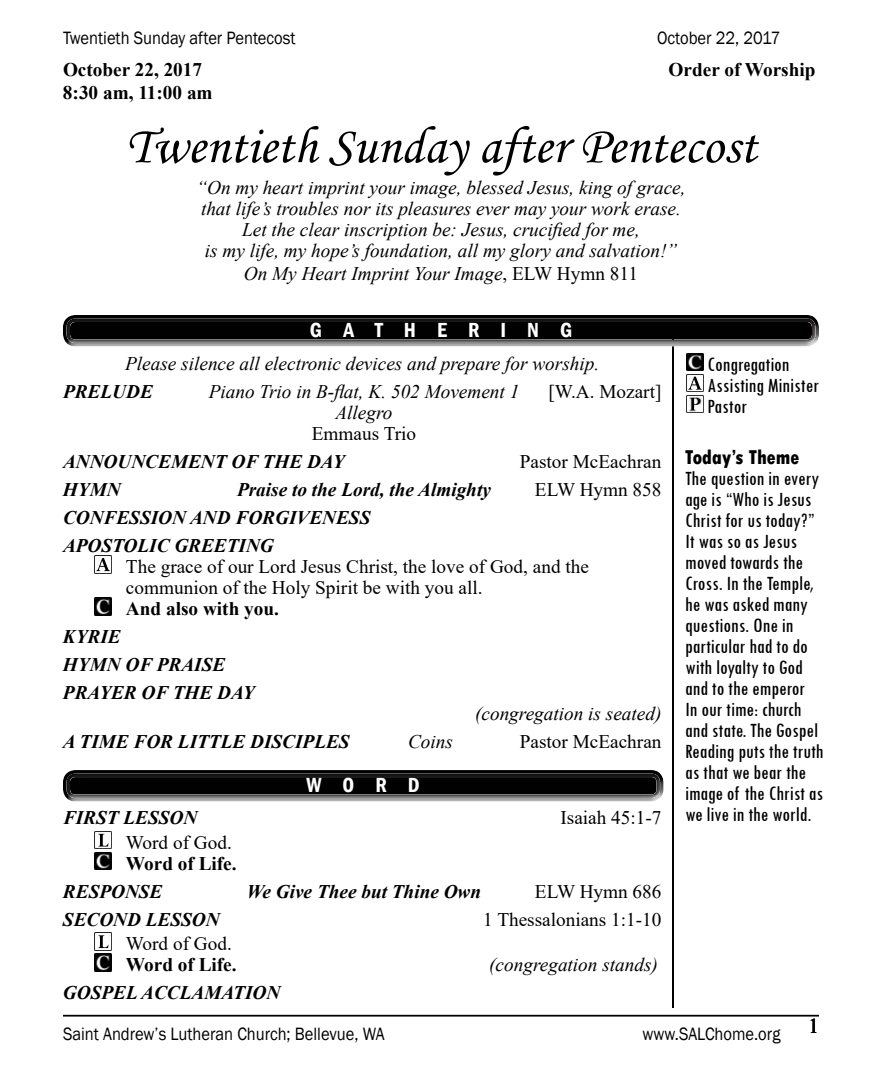
<style>
.page{position:relative;width:882px;height:1071px;background:#fff}
.page>*{position:absolute;margin:0;border:0;box-sizing:border-box;transform-origin:0 0}
.t1{font:52.5px "Monotype Corsiva";color:#000}
.t2{font:condensed 21px/21px "Tw Cen";color:#000}
.t3{font:600 condensed 21px "Franklin Gothic";letter-spacing:1em;color:#fff}
.t4{font:800 condensed 21px "Tw Cen";color:#000}
.t5{font:21px "Times New Roman";color:#000}
.t6{font:italic 19.25px/21px "Times New Roman";color:#000;text-align:center}
.t7{font:italic 700 19.25px/28px "Times New Roman";color:#000}
.t8{font:19.25px/21px "Times New Roman";color:#000}
.t9{font:700 19.25px "Times New Roman";color:#000}
.t10{font:18.38px "Franklin Gothic";color:#000;scale:.9 1}
.s1{font-style:normal}
</style>
<div class="page">
<hr style="left:672px;top:63px;width:2px;height:945px;background:#000">
<div style="left:669px;top:0;width:6px;height:328px;background:#fff"></div>
<svg style="left:69px;top:345px;width:742px;height:2px"></svg>
<div style="left:55px;top:307px;width:768px;height:38px;background:#000;opacity:.75"></div>
<hr style="left:63px;top:1015px;width:756px;height:2px;background:#000">
<img style="left:94px;top:556px;width:18px;height:17px">
<img style="left:94px;top:598px;width:18px;height:17px">
<div style="left:62px;top:776px;width:603px;height:26px;background:#b4b4b4"></div>
<div style="left:62px;top:762px;width:603px;height:38px;background:#000;opacity:.75"></div>
<img style="left:94px;top:831px;width:18px;height:18px">
<img style="left:94px;top:852px;width:18px;height:18px">
<img style="left:94px;top:933px;width:18px;height:17px">
<img style="left:94px;top:954px;width:18px;height:17px">
<img style="left:686px;top:353px;width:18px;height:18px">
<img style="left:686px;top:374px;width:18px;height:18px">
<img style="left:686px;top:395px;width:18px;height:18px">
<p class="t10" style="left:63px;top:27px;width:260px">Twentieth Sunday after Pentecost</p>
<p class="t10" style="left:657px;top:27px;width:139px">October 22, 2017</p>
<p class="t9" style="left:63px;top:56px;width:141px">October 22, 2017</p>
<p class="t9" style="left:669px;top:56px;width:148px">Order of Worship</p>
<p class="t9" style="left:63px;top:79px;width:151px">8:30 am, 11:00 am</p>
<h1 class="t1" style="left:126px;top:114px;width:633px">Twentieth Sunday after Pentecost</h1>
<p class="t6" style="left:196px;top:176px;width:491px">“On my heart imprint your image, blessed Jesus, king of grace, that life’s troubles nor its pleasures ever may your work erase.<br>Let the clear inscription be: Jesus, crucified for me,<br>is my life, my hope’s foundation, all my glory and salvation!”</p>
<p class="t6" style="left:244px;top:262px;width:396px">On My Heart Imprint Your Image<span class="s1">, ELW Hymn 811</span></p>
<p class="t3" style="left:310px;top:316px;width:264px">GATHERING</p>
<p class="t6" style="left:125px;top:353px;width:476px">Please silence all electronic devices and prepare for worship.</p>
<p class="t7" style="left:63px;top:377px;width:91px">PRELUDE</p>
<p class="t6" style="left:209px;top:381px;width:312px">Piano Trio in B-flat, K. 502 Movement 1</p>
<p class="t8" style="left:548px;top:381px;width:115px">[W.A. Mozart]</p>
<p class="t6" style="left:335px;top:402px;width:59px">Allegro</p>
<p class="t8" style="left:312px;top:423px;width:106px">Emmaus Trio</p>
<p class="t7" style="left:63px;top:447px;width:283px">ANNOUNCEMENT OF THE DAY</p>
<p class="t8" style="left:520px;top:451px;width:143px">Pastor McEachran</p>
<p class="t7" style="left:63px;top:475px;width:59px">HYMN</p>
<p class="t7" style="left:237px;top:475px;width:255px">Praise to the Lord, the Almighty</p>
<p class="t8" style="left:535px;top:479px;width:128px">ELW Hymn 858</p>
<p class="t7" style="left:63px;top:503px;width:309px">CONFESSION AND FORGIVENESS<br>APOSTOLIC GREETING</p>
<p class="t8" style="left:126px;top:556px;width:464px">The grace of our Lord Jesus Christ, the love of God, and the communion of the Holy Spirit be with you all.</p>
<p class="t9" style="left:126px;top:595px;width:154px">And also with you.</p>
<p class="t7" style="left:63px;top:622px;width:193px">KYRIE<br>HYMN OF PRAISE<br>PRAYER OF THE DAY</p>
<p class="t6" style="left:475px;top:703px;width:188px">(congregation is seated)</p>
<p class="t7" style="left:63px;top:727px;width:288px">A TIME FOR LITTLE DISCIPLES</p>
<p class="t6" style="left:408px;top:731px;width:46px">Coins</p>
<p class="t8" style="left:520px;top:731px;width:143px">Pastor McEachran</p>
<p class="t3" style="left:307px;top:771px;width:115px">WORD</p>
<p class="t7" style="left:63px;top:803px;width:136px">FIRST LESSON</p>
<p class="t8" style="left:560px;top:807px;width:103px">Isaiah 45:1-7</p>
<p class="t8" style="left:126px;top:831px;width:107px">Word of God.</p>
<p class="t9" style="left:126px;top:849px;width:112px">Word of Life.</p>
<p class="t7" style="left:63px;top:877px;width:101px">RESPONSE</p>
<p class="t7" style="left:247px;top:877px;width:236px">We Give Thee but Thine Own</p>
<p class="t8" style="left:535px;top:880px;width:128px">ELW Hymn 686</p>
<p class="t7" style="left:63px;top:905px;width:158px">SECOND LESSON</p>
<p class="t8" style="left:483px;top:908px;width:180px">1 Thessalonians 1:1-10</p>
<p class="t8" style="left:126px;top:933px;width:107px">Word of God.</p>
<p class="t9" style="left:126px;top:951px;width:112px">Word of Life.</p>
<p class="t6" style="left:489px;top:954px;width:170px">(congregation stands)</p>
<p class="t7" style="left:63px;top:978px;width:219px">GOSPEL ACCLAMATION</p>
<p class="t2" style="left:707px;top:353px;width:113px">Congregation<br>Assisting Minister<br>Pastor</p>
<p class="t4" style="left:685px;top:444px;width:116px">Today’s Theme</p>
<p class="t2" style="left:685px;top:467px;width:140px">The question in every age is “Who is Jesus<br>Christ for us today?”<br>It was so as Jesus moved towards the<br>Cross. In the Temple, he was asked many questions. One in particular had to do with loyalty to God and to the emperor<br>In our time: church and state. The Gospel<br>Reading puts the truth as that we bear the image of the Christ as we live in the world.</p>
<p class="t10" style="left:63px;top:1022px;width:359px">Saint Andrew’s Lutheran Church; Bellevue, WA</p>
<p class="t10" style="left:643px;top:1022px;width:155px">www.SALChome.org</p>
<p class="t5" style="left:808px;top:1011px;width:12px">1</p>
</div>
